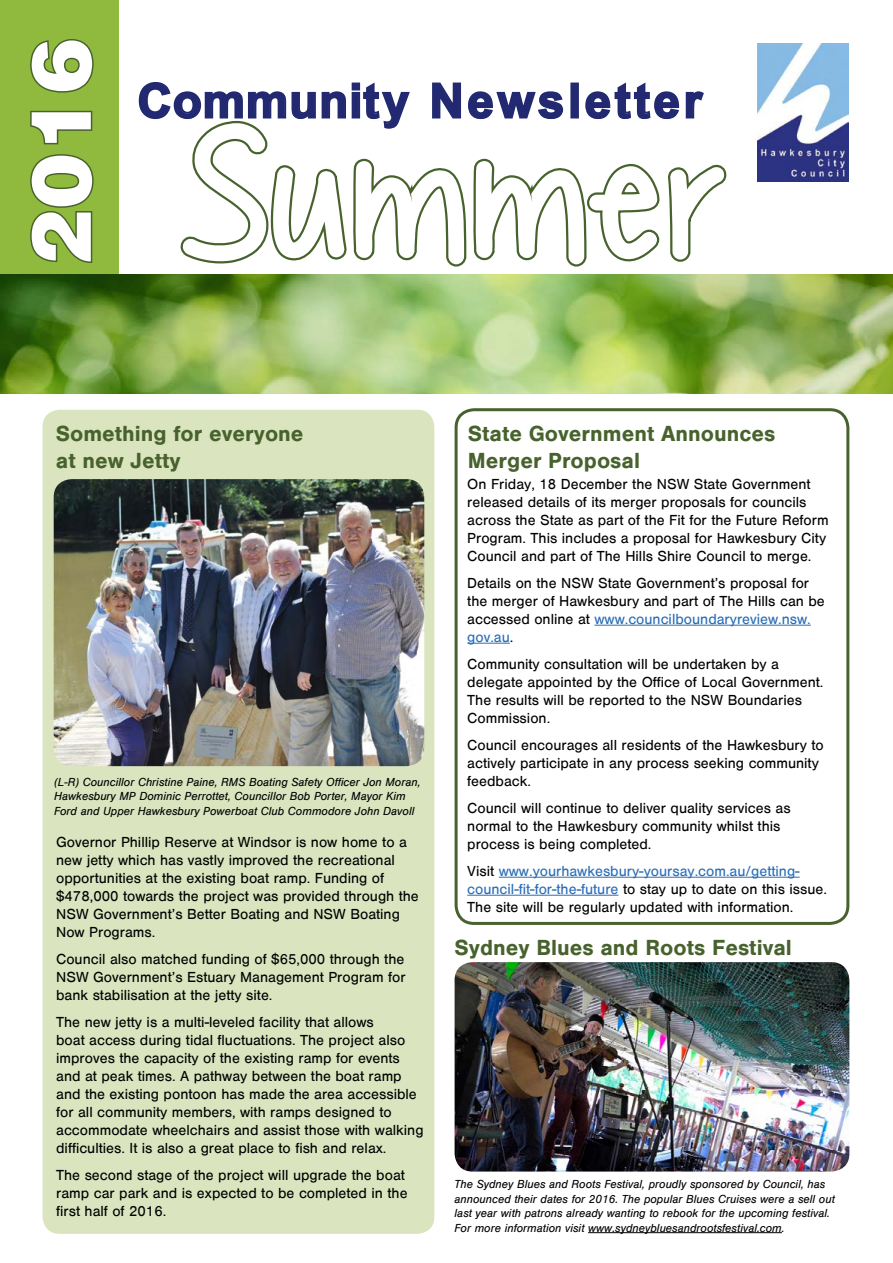
<style>
.page{position:relative;width:893px;height:1263px;background:#fff}
.page>*{position:absolute;margin:0;border:0;box-sizing:border-box;transform-origin:0 0}
.t1{font:238.35px "Chocolate Covered Raindrops";letter-spacing:.03em;color:#fff}
.t2{font:82.5px "Switzerland Black Plain";color:#fff}
.t3{font:700 47.55px "Arial";letter-spacing:.075em;color:#222970}
.t4{font:700 22.5px/27px "Nimbus San";color:#48622d}
.t5{font:15px/18px "Nimbus San";color:#000}
.t6{font:italic 12px/14.4px "Nimbus San";color:#000}
.s1{color:#2b6db6}
</style>
<div class="page">
<div style="left:755px;top:40px;width:95px;height:144px;background:linear-gradient(to right,#fff,#fff)"></div>
<img style="left:757px;top:43px;width:91px;height:138px">
<div style="left:0;top:0;width:118px;height:276px;background:#8fba3e"></div>
<svg style="left:30px;top:154px;width:64px;height:109px"></svg>
<svg style="left:30px;top:110px;width:63px;height:35px"></svg>
<svg style="left:30px;top:39px;width:64px;height:54px"></svg>
<img style="left:0;top:274px;width:893px;height:119px">
<svg style="left:138px;top:82px;width:592px;height:266px"></svg>
<div style="left:455px;top:408px;width:394px;height:517px;border:3px solid #48622d;border-radius:18px"></div>
<div style="left:42px;top:409px;width:393px;height:825px;background:#dae4be;border-radius:18px"></div>
<div style="left:41px;top:408px;width:395px;height:827px;border:2px solid #fff;border-radius:18px"></div>
<img style="left:54px;top:479px;width:370px;height:287px">
<hr style="left:594px;top:625px;width:217px;height:1px;background:#2b6db6">
<hr style="left:467px;top:643px;width:43px;height:1px;background:#2b6db6">
<hr style="left:499px;top:877px;width:301px;height:1px;background:#2b6db6">
<hr style="left:467px;top:895px;width:151px;height:1px;background:#2b6db6">
<img style="left:455px;top:962px;width:394px;height:209px">
<hr style="left:588px;top:1232px;width:194px;height:1px;background:#000">
<h2 class="t2" style="left:7px;top:266px;width:229px;rotate:-90deg">2016</h2>
<h3 class="t3" style="left:137px;top:69px;width:566px">Community Newsletter</h3>
<h1 class="t1" style="left:137px;top:86px;width:545px">Summer</h1>
<h3 class="t4" style="left:56px;top:420px;width:249px">Something for everyone at new Jetty</h3>
<p class="t6" style="left:54px;top:775px;width:368px">(L-R) Councillor Christine Paine, RMS Boating Safety Officer Jon Moran,<br>Hawkesbury MP Dominic Perrottet, Councillor Bob Porter, Mayor Kim<br>Ford and Upper Hawkesbury Powerboat Club Commodore John Davoll</p>
<p class="t5" style="left:56px;top:833px;width:364px">Governor Phillip Reserve at Windsor is now home to a new jetty which has vastly improved the recreational opportunities at the existing boat ramp. Funding of $478,000 towards the project was provided through the NSW Government’s Better Boating and NSW Boating Now Programs.</p>
<p class="t5" style="left:56px;top:950px;width:351px;text-align:justify">Council also matched funding of $65,000 through the NSW Government’s Estuary Management Program for bank stabilisation at the jetty site.</p>
<p class="t5" style="left:56px;top:1013px;width:369px">The new jetty is a multi-leveled facility that allows<br>boat access during tidal fluctuations. The project also improves the capacity of the existing ramp for events and at peak times. A pathway between the boat ramp and the existing pontoon has made the area accessible for all community members, with ramps designed to accommodate wheelchairs and assist those with walking difficulties. It is also a great place to fish and relax.</p>
<p class="t5" style="left:56px;top:1166px;width:353px">The second stage of the project will upgrade the boat ramp car park and is expected to be completed in the first half of 2016.</p>
<h3 class="t4" style="left:468px;top:420px;width:309px">State Government Announces<br>Merger Proposal</h3>
<p class="t5" style="left:467px;top:475px;width:363px">On Friday, 18 December the NSW State Government released details of its merger proposals for councils across the State as part of the Fit for the Future Reform Program. This includes a proposal for Hawkesbury City Council and part of The Hills Shire Council to merge.</p>
<p class="t5" style="left:467px;top:574px;width:359px">Details on the NSW State Government’s proposal for the merger of Hawkesbury and part of The Hills can be accessed online at <span class="s1">www.councilboundaryreview.nsw. gov.au</span>.</p>
<p class="t5" style="left:467px;top:655px;width:358px">Community consultation will be undertaken by a delegate appointed by the Office of Local Government.<br>The results will be reported to the NSW Boundaries Commission.</p>
<p class="t5" style="left:467px;top:736px;width:358px">Council encourages all residents of the Hawkesbury to actively participate in any process seeking community feedback.</p>
<p class="t5" style="left:467px;top:799px;width:325px">Council will continue to deliver quality services as normal to the Hawkesbury community whilst this process is being completed.</p>
<p class="t5" style="left:467px;top:862px;width:361px">Visit <span class="s1">www.yourhawkesbury-yoursay.com.au/getting&shy;council-fit-for-the-future</span> to stay up to date on this issue.<br>The site will be regularly updated with information.</p>
<h3 class="t4" style="left:455px;top:934px;width:339px">Sydney Blues and Roots Festival</h3>
<p class="t6" style="left:455px;top:1177px;width:382px">The Sydney Blues and Roots Festival, proudly sponsored by Council, has announced their dates for 2016. The popular Blues Cruises were a sell out last year with patrons already wanting to rebook for the upcoming festival.<br>For more information visit www.sydneybluesandrootsfestival.com.</p>
</div>
